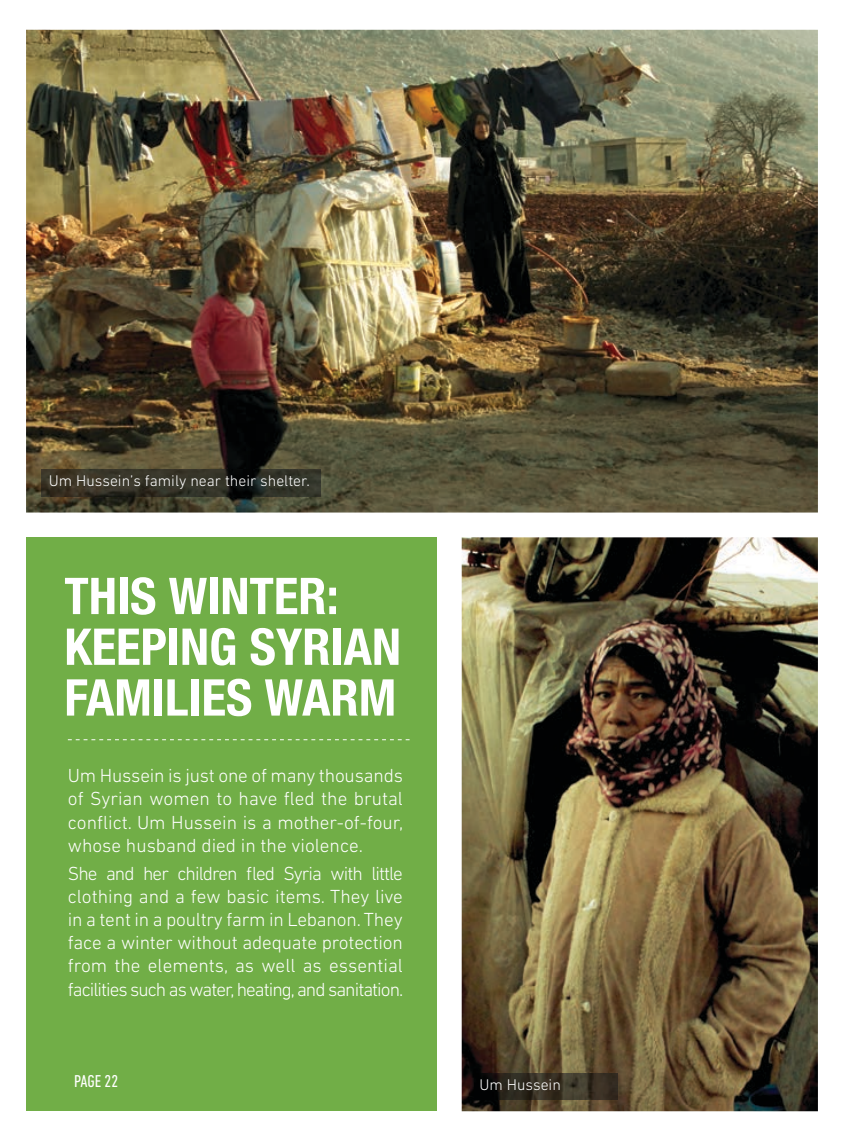
<style>
.page{position:relative;width:844px;height:1141px;background:#fff}
.page>*{position:absolute;margin:0;border:0;box-sizing:border-box;transform-origin:0 0}
.t1{font:700 condensed 50.75px/50.8px "Helvetica Neue LT Std";color:#fff}
.t2{font:300 19.25px/23.1px "DIN Next LT Pro";color:#fff;text-align:justify}
.t3{font:condensed 17.5px "DIN Next LT Pro";letter-spacing:-.005em;color:#fff}
.t4{font:300 15.75px "DIN Next LT Pro";color:#fff}
</style>
<div class="page">
<img style="left:26px;top:30px;width:791px;height:483px">
<div style="left:26px;top:537px;width:411px;height:574px;background:#71ae47"></div>
<svg style="left:68px;top:739px;width:341px;height:1px"></svg>
<img style="left:461px;top:537px;width:356px;height:574px">
<img style="left:41px;top:470px;width:279px;height:26px">
<img style="left:474px;top:1073px;width:143px;height:26px">
<p class="t4" style="left:49px;top:471px;width:262px">Um Hussein’s family near their shelter.</p>
<h1 class="t1" style="left:64px;top:570px;width:338px">THIS WINTER:<br>KEEPING SYRIAN<br>FAMILIES WARM</h1>
<p class="t2" style="left:68px;top:764px;width:337px">Um Hussein is just one of many thousands of Syrian women to have fled the brutal conflict. Um Hussein is a mother-of-four, whose husband died in the violence.</p>
<p class="t2" style="left:68px;top:862px;width:337px">She and her children fled Syria with little clothing and a few basic items. They live in a tent in a poultry farm in Lebanon. They face a winter without adequate protection from the elements, as well as essential facilities such as water, heating, and sanitation.</p>
<p class="t3" style="left:74px;top:1071px;width:45px">PaGE 22</p>
<p class="t4" style="left:479px;top:1076px;width:83px">Um Hussein</p>
</div>
